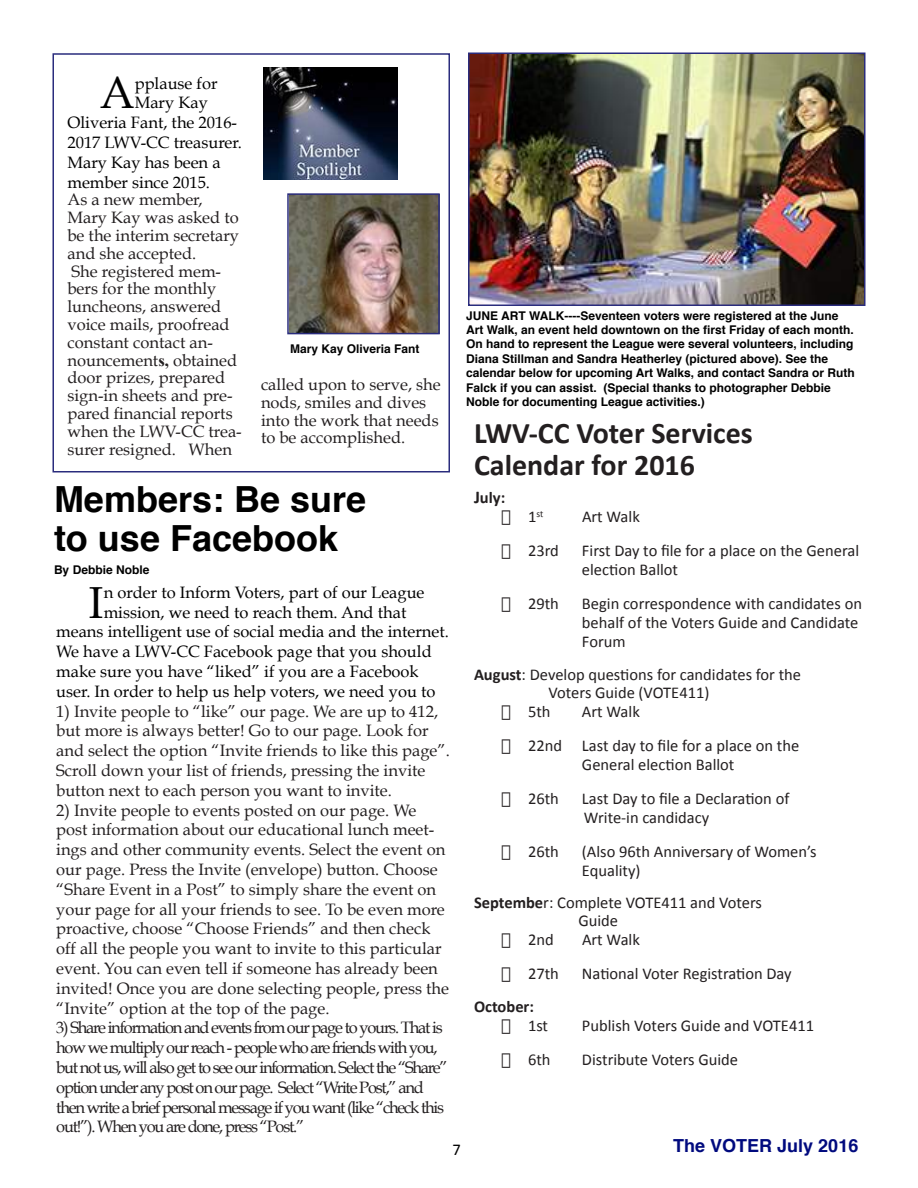
<style>
.page{position:relative;width:918px;height:1188px;background:#fff}
.page>*{position:absolute;margin:0;border:0;box-sizing:border-box;transform-origin:0 0}
.t1{font:44.85px "Book Antiqua";color:#000}
.t2{font:700 36px/38.7px "Helvetica";color:#000}
.t3{font:700 30px/32.4px "Calibri";color:#231f20}
.t4{font:700 18px "Helvetica";color:#000a7e}
.t5{font:16.5px/17.9px "Book Antiqua";color:#231f20}
.t6{font:16.5px/19px "Calibri";color:#231f20}
.t7{font:16.5px "Book Antiqua";color:#000}
.t8{font:16.5px/19.8px "Book Antiqua";letter-spacing:-.075em;color:#231f20}
.t9{font:700 16.5px "Calibri";color:#231f20}
.t10{font:16.5px "Calibri";color:#000}
.t11{font:700 12px/14.4px "Helvetica";color:#000}
.t12{font:9.6px "Calibri";color:#231f20}
.s1{font-family:"Times New Roman";font-weight:700}
.s2{font-size:18px}
.s3{font-size:16.5px}
.s4{font-weight:700}
</style>
<div class="page">
<div style="left:52px;top:53px;width:398px;height:419px;border:2px solid #2a2c7d"></div>
<img style="left:263px;top:67px;width:135px;height:112px">
<img style="left:290px;top:196px;width:147px;height:135px">
<div style="left:287px;top:193px;width:153px;height:141px;border:2px solid #2a2c7d"></div>
<img style="left:471px;top:55px;width:392px;height:248px">
<div style="left:468px;top:52px;width:398px;height:254px;border:2px solid #2a2c7d"></div>
<h1 class="t1" style="left:100px;top:65px;width:36px">A</h1>
<p class="t7" style="left:135px;top:73px;width:84px">pplause for</p>
<p class="t7" style="left:135px;top:92px;width:75px">Mary Kay</p>
<p class="t7" style="left:68px;top:112px;width:171px">Oliveria Fant, the 2016-</p>
<p class="t7" style="left:68px;top:132px;width:176px">2017 LWV-CC treasurer.</p>
<p class="t7" style="left:68px;top:152px;width:155px">Mary Kay has been a</p>
<p class="t7" style="left:68px;top:172px;width:144px">member since 2015.</p>
<p class="t5" style="left:68px;top:191px;width:176px">As a new member,<br>Mary Kay was asked to be the interim secretary and she accepted.<br>She registered mem&shy;bers for the monthly luncheons, answered voice mails, proofread constant contact an&shy;nouncement<span class="s1">s,</span> obtained door prizes, prepared sign-in sheets and pre&shy;pared financial reports when the LWV-CC trea&shy;surer resigned. When</p>
<p class="t11" style="left:466px;top:308px;width:390px">JUNE ART WALK----Seventeen voters were registered at the June Art Walk, an event held downtown on the first Friday of each month.<br>On hand to represent the League were several volunteers, including Diana Stillman and Sandra Heatherley (pictured above). See the calendar below for upcoming Art Walks, and contact Sandra or Ruth Falck if you can assist. (Special thanks to photographer Debbie Noble for documenting League activities.)</p>
<p class="t11" style="left:290px;top:342px;width:131px">Mary Kay Oliveria Fant</p>
<p class="t5" style="left:261px;top:375px;width:181px">called upon to serve, she nods, smiles and dives into the work that needs to be accomplished.</p>
<h3 class="t3" style="left:474px;top:416px;width:280px">LWV-CC Voter Services<br>Calendar for 2016</h3>
<p class="t9" style="left:474px;top:487px;width:33px"><span class="s2">J</span>uly:</p>
<p class="t12" style="left:501px;top:508px;width:44px">• <span class="s3">1</span>st</p>
<p class="t6" style="left:582px;top:507px;width:59px">Art Walk</p>
<p class="t6" style="left:501px;top:541px;width:59px">• 23rd</p>
<p class="t6" style="left:582px;top:541px;width:279px">First Day to file for a place on the General election Ballot</p>
<p class="t6" style="left:501px;top:594px;width:59px">• 29th</p>
<p class="t6" style="left:582px;top:594px;width:282px">Begin correspondence with candidates on behalf of the Voters Guide and Candidate<br>Forum</p>
<p class="t6" style="left:549px;top:666px;width:254px;line-height:17.9px;text-indent:-75px"><span class="s4">August</span>: Develop questions for candidates for the<br>Voters Guide (VOTE411)</p>
<p class="t6" style="left:501px;top:702px;width:51px">• 5th</p>
<p class="t6" style="left:582px;top:702px;width:59px">Art Walk</p>
<p class="t6" style="left:582px;top:736px;width:219px;text-indent:-81px">• 22nd Last day to file for a place on the<br>General election Ballot</p>
<p class="t6" style="left:501px;top:789px;width:59px">• 26th</p>
<p class="t6" style="left:582px;top:789px;width:209px">Last Day to file a Declaration of<br>Write-in candidacy</p>
<p class="t6" style="left:501px;top:842px;width:59px">• 26th</p>
<p class="t6" style="left:582px;top:842px;width:236px">(Also 96th Anniversary of Women’s<br>Equality)</p>
<p class="t6" style="left:578px;top:894px;width:185px;line-height:17.9px;text-indent:-104px"><span class="s4">Septembe</span>r: Complete VOTE411 and Voters<br>Guide</p>
<p class="t6" style="left:501px;top:930px;width:54px">• 2nd</p>
<p class="t6" style="left:582px;top:930px;width:59px">Art Walk</p>
<p class="t6" style="left:501px;top:964px;width:59px">• 27th</p>
<p class="t6" style="left:582px;top:964px;width:211px">National Voter Registration Day</p>
<p class="t9" style="left:474px;top:996px;width:62px">October:</p>
<p class="t6" style="left:501px;top:1016px;width:49px">• 1st</p>
<p class="t6" style="left:582px;top:1016px;width:234px">Publish Voters Guide and VOTE411</p>
<p class="t6" style="left:501px;top:1050px;width:51px">• 6th</p>
<p class="t6" style="left:582px;top:1050px;width:158px">Distribute Voters Guide</p>
<h2 class="t2" style="left:54px;top:481px;width:314px">Members: Be sure to use Facebook</h2>
<p class="t11" style="left:54px;top:563px;width:97px">By Debbie Noble</p>
<h1 class="t1" style="left:89px;top:574px;width:17px">I</h1>
<p class="t7" style="left:104px;top:582px;width:322px">n order to Inform Voters, part of our League</p>
<p class="t7" style="left:104px;top:602px;width:304px">mission, we need to reach them. And that</p>
<p class="t7" style="left:56px;top:622px;width:394px">means intelligent use of social media and the internet.</p>
<p class="t7" style="left:56px;top:641px;width:377px">We have a LWV-CC Facebook page that you should</p>
<p class="t7" style="left:56px;top:661px;width:364px">make sure you have “liked” if you are a Facebook</p>
<p class="t7" style="left:56px;top:681px;width:381px">user. In order to help us help voters, we need you to</p>
<p class="t5" style="left:56px;top:701px;width:395px;line-height:19.8px">1) Invite people to “like” our page. We are up to 412, but more is always better! Go to our page. Look for and select the option “Invite friends to like this page”.<br>Scroll down your list of friends, pressing the invite button next to each person you want to invite.</p>
<p class="t5" style="left:56px;top:800px;width:394px;line-height:19.8px">2) Invite people to events posted on our page. We post information about our educational lunch meet&shy;ings and other community events. Select the event on our page. Press the Invite (envelope) button. Choose “Share Event in a Post” to simply share the event on your page for all your friends to see. To be even more proactive, choose “Choose Friends” and then check off all the people you want to invite to this particular event. You can even tell if someone has already been invited! Once you are done selecting people, press the “Invite” option at the top of the page.</p>
<p class="t8" style="left:56px;top:1018px;width:393px">3) Share information and events from our page to yours. That is how we multiply our reach - people who are friends with you, but not us, will also get to see our information. Select the “Share” option under any post on our page. Select “Write Post,” and then write a brief personal message if you want (like “check this out!”). When you are done, press “Post.”</p>
<p class="t10" style="left:452px;top:1139px;width:10px">7</p>
<p class="t4" style="left:673px;top:1131px;width:187px">The VOTER July 2016</p>
</div>
